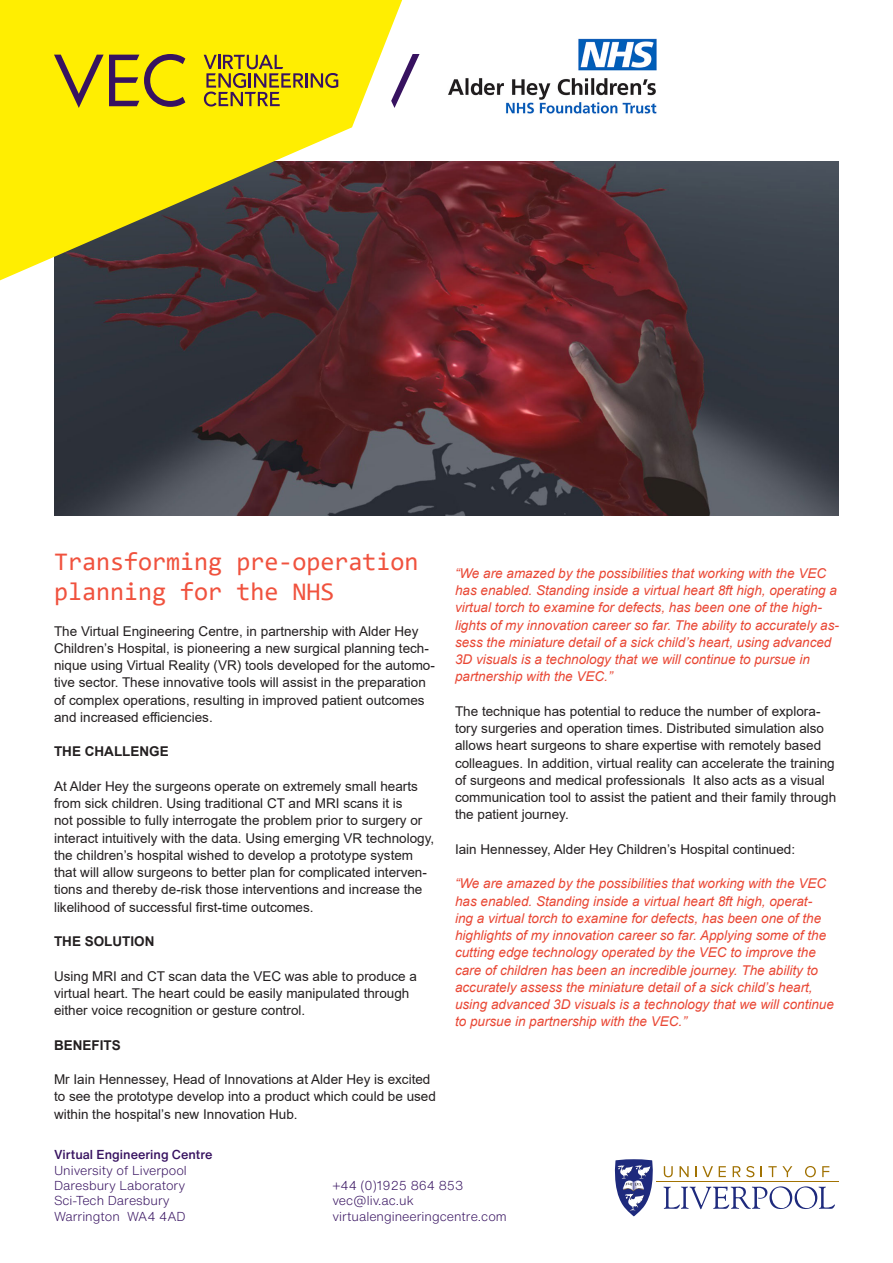
<style>
.page{position:relative;width:893px;height:1263px;background:#fff}
.page>*{position:absolute;margin:0;border:0;box-sizing:border-box;transform-origin:0 0}
.t1{font:25.5px/30.6px "Consolas";color:#f0523e}
.t2{font:13.5px/17.2px "Arial";color:#231f20}
.t3{font:italic 13.5px/17.2px "Arial";color:#e94734}
.t4{font:700 13.5px "Arial";color:#231f20}
.t5{font:300 12.75px/15.3px "Helvetica Now Text";color:#371260}
.t6{font:500 12.75px "Helvetica Now Text";color:#371260}
</style>
<div class="page">
<img style="left:54px;top:162px;width:785px;height:353px">
<svg style="left:0;top:0;width:402px;height:280px;background:#c5b321"></svg>
<svg style="left:391px;top:54px;width:28px;height:54px"></svg>
<svg style="left:615px;top:1159px;width:38px;height:57px"></svg>
<hr style="left:656px;top:1181px;width:183px;height:1px;background:#a17203">
<svg style="left:719px;top:1166px;width:7px;height:11px"></svg>
<svg style="left:695px;top:1166px;width:18px;height:11px"></svg>
<svg style="left:679px;top:1166px;width:10px;height:11px"></svg>
<svg style="left:664px;top:1166px;width:9px;height:11px"></svg>
<svg style="left:822px;top:1166px;width:7px;height:11px"></svg>
<svg style="left:768px;top:1166px;width:24px;height:11px"></svg>
<svg style="left:805px;top:1166px;width:11px;height:11px"></svg>
<svg style="left:733px;top:1166px;width:21px;height:11px"></svg>
<svg style="left:663px;top:1186px;width:172px;height:23px"></svg>
<svg style="left:54px;top:54px;width:131px;height:54px;background:#c8b11a"></svg>
<svg style="left:204px;top:55px;width:134px;height:52px;background:#cfb917"></svg>
<img style="left:448px;top:38px;width:209px;height:76px">
<p class="t1" style="left:54px;top:545px;width:366px">Transforming pre-operation planning for the NHS</p>
<p class="t2" style="left:54px;top:622px;width:382px">The Virtual Engineering Centre, in partnership with Alder Hey Children’s Hospital, is pioneering a new surgical planning tech&shy;nique using Virtual Reality (VR) tools developed for the automo&shy;tive sector. These innovative tools will assist in the preparation of complex operations, resulting in improved patient outcomes and increased efficiencies.</p>
<p class="t4" style="left:54px;top:742px;width:116px">THE CHALLENGE</p>
<p class="t2" style="left:54px;top:777px;width:382px">At Alder Hey the surgeons operate on extremely small hearts from sick children. Using traditional CT and MRI scans it is<br>not possible to fully interrogate the problem prior to surgery or interact intuitively with the data. Using emerging VR technology, the children’s hospital wished to develop a prototype system that will allow surgeons to better plan for complicated interven&shy;tions and thereby de-risk those interventions and increase the likelihood of successful first-time outcomes.</p>
<p class="t4" style="left:54px;top:932px;width:102px">THE SOLUTION</p>
<p class="t2" style="left:54px;top:967px;width:364px">Using MRI and CT scan data the VEC was able to produce a virtual heart. The heart could be easily manipulated through either voice recognition or gesture control.</p>
<p class="t4" style="left:54px;top:1035px;width:68px">BENEFITS</p>
<p class="t2" style="left:54px;top:1070px;width:383px">Mr Iain Hennessey, Head of Innovations at Alder Hey is excited to see the prototype develop into a product which could be used within the hospital’s new Innovation Hub.</p>
<p class="t3" style="left:455px;top:565px;width:383px">“We are amazed by the possibilities that working with the VEC has enabled. Standing inside a virtual heart 8ft high, operating a</p>
<p class="t3" style="left:455px;top:599px;width:385px">virtual torch to examine for defects, has been one of the high&shy;lights of my innovation career so far. The ability to accurately as&shy;sess the miniature detail of a sick child’s heart, using advanced 3D visuals is a technology that we will continue to pursue in</p>
<p class="t3" style="left:455px;top:668px;width:159px">partnership with the VEC.”</p>
<p class="t2" style="left:455px;top:702px;width:381px">The technique has potential to reduce the number of explora&shy;tory surgeries and operation times. Distributed simulation also allows heart surgeons to share expertise with remotely based colleagues. In addition, virtual reality can accelerate the training of surgeons and medical professionals It also acts as a visual</p>
<p class="t2" style="left:455px;top:789px;width:383px">communication tool to assist the patient and their family through the patient journey.</p>
<p class="t2" style="left:455px;top:840px;width:342px">Iain Hennessey, Alder Hey Children’s Hospital continued:</p>
<p class="t3" style="left:455px;top:875px;width:380px">“We are amazed by the possibilities that working with the VEC has enabled. Standing inside a virtual heart 8ft high, operat-<br>ing a virtual torch to examine for defects, has been one of the highlights of my innovation career so far. Applying some of the cutting edge technology operated by the VEC to improve the care of children has been an incredible journey. The ability to accurately assess the miniature detail of a sick child’s heart, using advanced 3D visuals is a technology that we will continue to pursue in partnership with the VEC.”</p>
<p class="t6" style="left:54px;top:1145px;width:160px">Virtual Engineering Centre</p>
<p class="t5" style="left:54px;top:1162px;width:134px">University of Liverpool<br>Daresbury Laboratory</p>
<p class="t5" style="left:54px;top:1192px;width:117px">Sci-Tech Daresbury</p>
<p class="t5" style="left:54px;top:1208px;width:133px">Warrington WA4 4AD</p>
<p class="t5" style="left:332px;top:1177px;width:132px">+44 (0)1925 864 853</p>
<p class="t5" style="left:332px;top:1192px;width:83px">vec@liv.ac.uk</p>
<p class="t5" style="left:332px;top:1208px;width:176px">virtualengineeringcentre.com</p>
</div>
